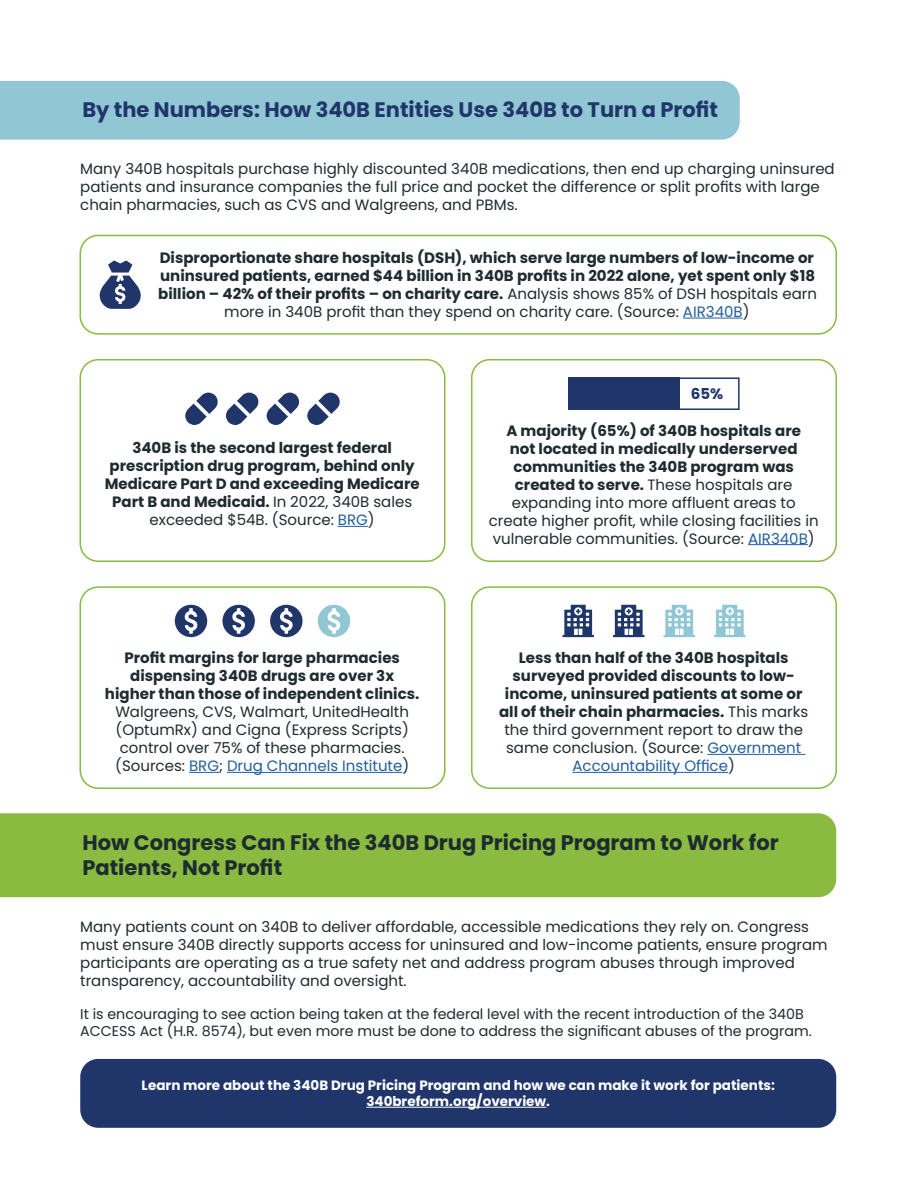
<style>
.page{position:relative;width:918px;height:1188px;background:#fff}
.page>*{position:absolute;margin:0;border:0;box-sizing:border-box;transform-origin:0 0}
.t1{font:700 21px/25.2px "Poppins";color:#1e2b30}
.t2{font:700 21px "Poppins";color:#20366a}
.t3{font:15px/18px "Poppins";color:#1e2b30}
.t4{font:700 15px/18px "Poppins";color:#1e2b30;text-align:center}
.t5{font:700 15px "Poppins";color:#20366a}
.t6{font:14.25px/17.1px "Poppins";color:#1e2b30}
.t7{font:700 13.5px/16.2px "Poppins";color:#fff;text-align:center}
.s1{font-weight:400}
.s2{font-weight:400;color:#215e9e}
.s3{font-weight:700}
.s4{color:#215e9e}
</style>
<div class="page">
<div style="left:0;top:813px;width:836px;height:84px;background:#8aba3f"></div>
<div style="left:0;top:81px;width:740px;height:59px;background:#91c7d4"></div>
<hr style="left:683px;top:318px;width:60px;height:1px;background:#215e9e">
<div style="left:80px;top:235px;width:757px;height:100px;border:2px solid #8aba3f;border-radius:18px"></div>
<svg style="left:99px;top:260px;width:42px;height:49px"></svg>
<hr style="left:338px;top:526px;width:30px;height:1px;background:#215e9e">
<div style="left:80px;top:359px;width:366px;height:203px;border:2px solid #8aba3f;border-radius:18px"></div>
<hr style="left:748px;top:544px;width:60px;height:1px;background:#215e9e">
<div style="left:471px;top:359px;width:366px;height:203px;border:2px solid #8aba3f;border-radius:18px"></div>
<div style="left:568px;top:377px;width:172px;height:33px;border:2px solid #20366a"></div>
<div style="left:568px;top:377px;width:112px;height:33px;background:#20366a"></div>
<svg style="left:226px;top:393px;width:32px;height:32px"></svg>
<svg style="left:267px;top:393px;width:32px;height:32px"></svg>
<svg style="left:185px;top:393px;width:33px;height:32px"></svg>
<svg style="left:307px;top:393px;width:33px;height:32px"></svg>
<div style="left:80px;top:1059px;width:756px;height:69px;background:#20366a;border-radius:18px"></div>
<hr style="left:366px;top:1107px;width:180px;height:1px;background:#fff">
<hr style="left:189px;top:772px;width:30px;height:1px;background:#215e9e">
<hr style="left:227px;top:772px;width:175px;height:1px;background:#215e9e">
<div style="left:80px;top:586px;width:366px;height:203px;border:2px solid #8aba3f;border-radius:18px"></div>
<hr style="left:707px;top:754px;width:98px;height:1px;background:#215e9e">
<hr style="left:573px;top:772px;width:155px;height:1px;background:#215e9e">
<div style="left:471px;top:586px;width:366px;height:203px;border:2px solid #8aba3f;border-radius:18px"></div>
<svg style="left:175px;top:605px;width:32px;height:32px"></svg>
<svg style="left:222px;top:605px;width:33px;height:32px"></svg>
<svg style="left:270px;top:605px;width:33px;height:32px"></svg>
<svg style="left:318px;top:605px;width:32px;height:32px"></svg>
<svg style="left:613px;top:605px;width:31px;height:32px"></svg>
<svg style="left:562px;top:605px;width:32px;height:32px"></svg>
<svg style="left:664px;top:605px;width:31px;height:32px"></svg>
<svg style="left:714px;top:605px;width:32px;height:32px"></svg>
<p class="t2" style="left:82px;top:98px;width:637px">By the Numbers: How 340B Entities Use 340B to Turn a Profit</p>
<p class="t3" style="left:80px;top:160px;width:756px">Many 340B hospitals purchase highly discounted 340B medications, then end up charging uninsured patients and insurance companies the full price and pocket the difference or split profits with large chain pharmacies, such as CVS and Walgreens, and PBMs.</p>
<p class="t4" style="left:158px;top:249px;width:660px">Disproportionate share hospitals (DSH), which serve large numbers of low-income or uninsured patients, earned $44 billion in 340B profits in 2022 alone, yet spent only $18 billion – 42% of their profits – on charity care. <span class="s1">Analysis shows 85% of DSH hospitals earn more in 340B profit than they spend on charity care. (Source:</span> <span class="s2">AIR340B</span><span class="s1">)</span></p>
<p class="t4" style="left:105px;top:439px;width:316px">340B is the second largest federal prescription drug program, behind only Medicare Part D and exceeding Medicare Part B and Medicaid. <span class="s1">In 2022, 340B sales exceeded $54B. (Source:</span> <span class="s2">BRG</span><span class="s1">)</span></p>
<p class="t5" style="left:691px;top:385px;width:34px">65%</p>
<p class="t3" style="left:489px;top:421px;width:331px;text-align:center"><span class="s3">A majority (65%) of 340B hospitals are<br>not located in medically underserved communities the 340B program was created to serve.</span> These hospitals are expanding into more affluent areas to create higher profit, while closing facilities in vulnerable communities. (Source: <span class="s4">AIR340B</span>)</p>
<p class="t3" style="left:105px;top:649px;width:316px;text-align:center"><span class="s3">Profit margins for large pharmacies dispensing 340B drugs are over 3x higher than those of independent clinics.<br></span>Walgreens, CVS, Walmart, UnitedHealth (OptumRx) and Cigna (Express Scripts) control over 75% of these pharmacies. (Sources: <span class="s4">BRG</span>; <span class="s4">Drug Channels Institute</span>)</p>
<p class="t4" style="left:499px;top:649px;width:311px">Less than half of the 340B hospitals surveyed provided discounts to low&shy;income, uninsured patients at some or all of their chain pharmacies. <span class="s1">This marks the third government report to draw the same conclusion. (Source:</span> <span class="s2">Government Accountability Office</span><span class="s1">)</span></p>
<p class="t1" style="left:82px;top:830px;width:698px">How Congress Can Fix the 340B Drug Pricing Program to Work for<br>Patients, Not Profit</p>
<p class="t3" style="left:80px;top:918px;width:749px">Many patients count on 340B to deliver affordable, accessible medications they rely on. Congress must ensure 340B directly supports access for uninsured and low-income patients, ensure program participants are operating as a true safety net and address program abuses through improved transparency, accountability and oversight.</p>
<p class="t6" style="left:80px;top:1005px;width:733px">It is encouraging to see action being taken at the federal level with the recent introduction of the 340B<br>ACCESS Act (H.R. 8574), but even more must be done to address the significant abuses of the program.</p>
<p class="t7" style="left:142px;top:1077px;width:635px">Learn more about the 340B Drug Pricing Program and how we can make it work for patients:<br>340breform.org/overview.</p>
</div>
